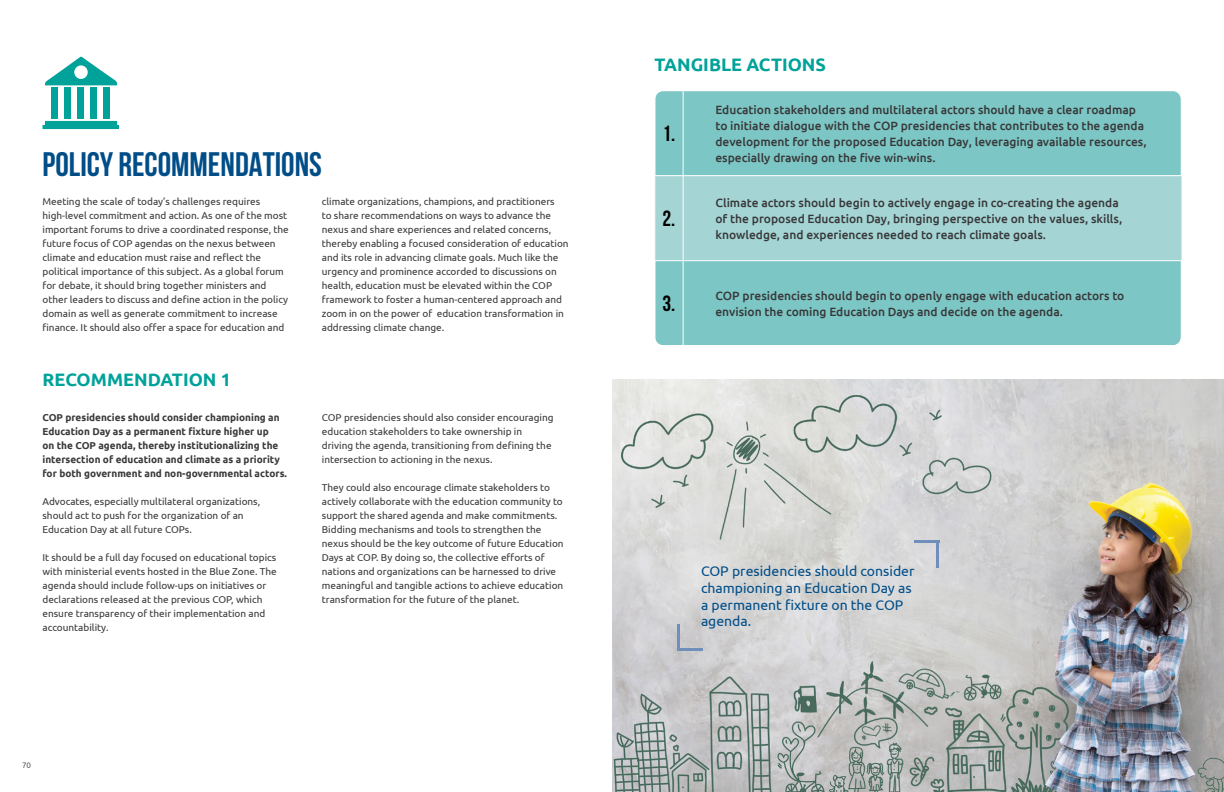
<style>
.page{position:relative;width:1224px;height:792px;background:#fff}
.page>*{position:absolute;margin:0;border:0;box-sizing:border-box;transform-origin:0 0}
.t1{font:700 34px "Bebas Neue";color:#004d88}
.t2{font:700 22px "Bebas Neue";color:#000}
.t3{font:700 18px "Ubuntu";color:#00a299}
.t4{font:14px/16.8px "Ubuntu";color:#004d88}
.t5{font:500 12px/16px "Ubuntu";color:#39383a}
.t6{font:10px/14px "Ubuntu";color:#39383a}
.t7{font:700 10px/14px "Ubuntu";color:#39383a}
.t8{font:8px "Ubuntu";color:#58595b}
</style>
<div class="page">
<div style="left:655px;top:91px;width:526px;height:255px;background:#7cc7c5;border-radius:9px"></div>
<svg style="left:45px;top:56px;width:72px;height:29px"></svg>
<svg style="left:43px;top:121px;width:76px;height:8px"></svg>
<div style="left:103px;top:88px;width:7px;height:31px;background:#00a299"></div>
<div style="left:65px;top:88px;width:6px;height:31px;background:#00a299"></div>
<div style="left:90px;top:88px;width:7px;height:31px;background:#00a299"></div>
<div style="left:77px;top:88px;width:7px;height:31px;background:#00a299"></div>
<div style="left:51px;top:88px;width:7px;height:31px;background:#00a299"></div>
<div style="left:656px;top:176px;width:526px;height:84px;background:#a4d5d4"></div>
<hr style="left:683px;top:91px;width:1px;height:84px;background:#fff">
<hr style="left:655px;top:91px;width:1px;height:85px;background:#fff">
<hr style="left:683px;top:261px;width:1px;height:84px;background:#fff">
<hr style="left:655px;top:261px;width:1px;height:84px;background:#fff">
<hr style="left:683px;top:345px;width:499px;height:1px;background:#fff">
<svg style="left:661px;top:345px;width:22px;height:1px"></svg>
<hr style="left:683px;top:175px;width:499px;height:1px;background:#fff">
<svg style="left:655px;top:175px;width:28px;height:1px"></svg>
<hr style="left:683px;top:176px;width:1px;height:84px;background:#fff">
<hr style="left:655px;top:176px;width:1px;height:85px;background:#fff">
<hr style="left:683px;top:260px;width:499px;height:1px;background:#fff">
<svg style="left:655px;top:260px;width:28px;height:1px"></svg>
<img style="left:612px;top:379px;width:612px;height:413px">
<hr style="left:914px;top:541px;width:25px;height:2px;background:#6f8eba">
<hr style="left:937px;top:542px;width:2px;height:26px;background:#6f8eba">
<hr style="left:677px;top:648px;width:26px;height:3px;background:#6f8eba">
<hr style="left:677px;top:624px;width:3px;height:26px;background:#6f8eba">
<h1 class="t1" style="left:43px;top:146px;width:281px">POLICY RECOMMENDATIONS</h1>
<p class="t6" style="left:43px;top:194px;width:248px">Meeting the scale of today’s challenges requires high-level commitment and action. As one of the most important forums to drive a coordinated response, the future focus of COP agendas on the nexus between climate and education must raise and reflect the political importance of this subject. As a global forum for debate, it should bring together ministers and other leaders to discuss and define action in the policy domain as well as generate commitment to increase finance. It should also offer a space for education and</p>
<p class="t6" style="left:322px;top:194px;width:248px">climate organizations, champions, and practitioners<br>to share recommendations on ways to advance the nexus and share experiences and related concerns, thereby enabling a focused consideration of education and its role in advancing climate goals. Much like the urgency and prominence accorded to discussions on health, education must be elevated within the COP framework to foster a human-centered approach and zoom in on the power of education transformation in addressing climate change.</p>
<h3 class="t3" style="left:43px;top:369px;width:190px">RECOMMENDATION 1</h3>
<p class="t7" style="left:43px;top:411px;width:246px">COP presidencies should consider championing an Education Day as a permanent fixture higher up<br>on the COP agenda, thereby institutionalizing the intersection of education and climate as a priority for both government and non-governmental actors.</p>
<p class="t6" style="left:43px;top:495px;width:219px">Advocates, especially multilateral organizations, should act to push for the organization of an<br>Education Day at all future COPs.</p>
<p class="t6" style="left:43px;top:551px;width:236px">It should be a full day focused on educational topics with ministerial events hosted in the Blue Zone. The agenda should include follow-ups on initiatives or declarations released at the previous COP, which ensure transparency of their implementation and accountability.</p>
<p class="t6" style="left:322px;top:411px;width:233px">COP presidencies should also consider encouraging education stakeholders to take ownership in driving the agenda, transitioning from defining the intersection to actioning in the nexus.</p>
<p class="t6" style="left:322px;top:481px;width:243px">They could also encourage climate stakeholders to actively collaborate with the education community to support the shared agenda and make commitments.<br>Bidding mechanisms and tools to strengthen the nexus should be the key outcome of future Education Days at COP. By doing so, the collective efforts of nations and organizations can be harnessed to drive meaningful and tangible actions to achieve education transformation for the future of the planet.</p>
<p class="t8" style="left:22px;top:760px;width:11px">70</p>
<h3 class="t3" style="left:655px;top:53px;width:173px">TANGIBLE ACTIONS</h3>
<h2 class="t2" style="left:663px;top:122px;width:14px">1.</h2>
<h2 class="t2" style="left:663px;top:207px;width:14px">2.</h2>
<h2 class="t2" style="left:663px;top:292px;width:14px">3.</h2>
<p class="t5" style="left:715px;top:101px;width:433px">Education stakeholders and multilateral actors should have a clear roadmap to initiate dialogue with the COP presidencies that contributes to the agenda development for the proposed Education Day, leveraging available resources, especially drawing on the five win-wins.</p>
<p class="t5" style="left:715px;top:194px;width:408px">Climate actors should begin to actively engage in co-creating the agenda of the proposed Education Day, bringing perspective on the values, skills, knowledge, and experiences needed to reach climate goals.</p>
<p class="t5" style="left:715px;top:287px;width:410px">COP presidencies should begin to openly engage with education actors to envision the coming Education Days and decide on the agenda.</p>
<h3 class="t4" style="left:701px;top:562px;width:215px">COP presidencies should consider championing an Education Day as a permanent fixture on the COP agenda.</h3>
</div>
